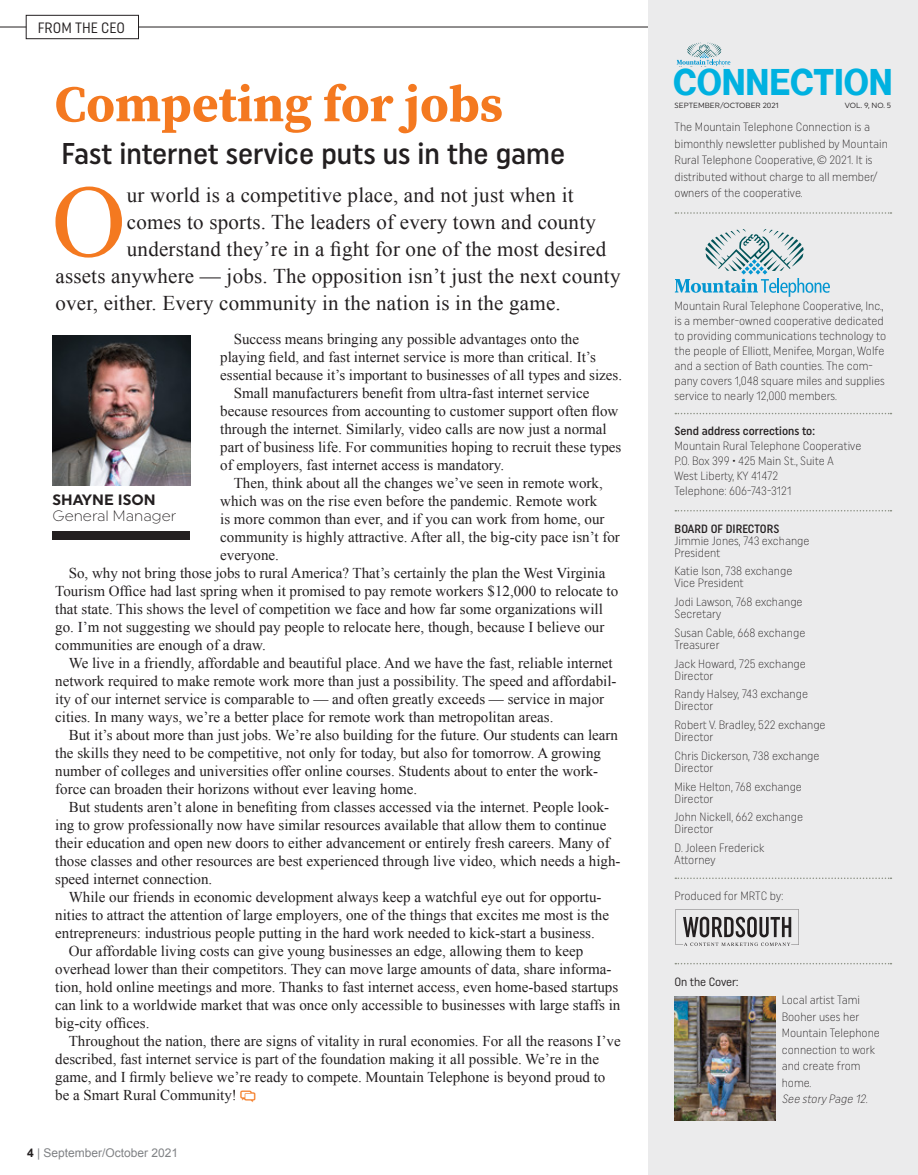
<style>
.page{position:relative;width:918px;height:1175px;background:#fff}
.page>*{position:absolute;margin:0;border:0;box-sizing:border-box;transform-origin:0 0}
.t1{font:102.6px "Times New Roman";color:#f47920}
.t2{font:700 51px "Source Serif Pro";color:#f47920}
.t3{font:36.15px "N Haas Grotesk DS Pro 75 Bd";letter-spacing:.015em;color:#00b1e0;scale:.9 1}
.t4{font:500 30px "Uniform Condensed";color:#231f20}
.t5{font:21px "Times New Roman";letter-spacing:.01em;color:#231f20}
.t6{font:15px "Times New Roman";color:#231f20}
.t7{font:300 15px "Uniform";color:#231f20}
.t8{font:15px "Uniform Condensed";color:#231f20}
.t9{font:700 15px "Uniform";color:#231f20}
.t10{font:300 12px/12px "Uniform Condensed";color:#231f20}
.t11{font:500 12px "Uniform Condensed";color:#231f20}
.t12{font:12px "Arial";color:#808285}
.t13{font:italic 300 12px "Uniform Condensed";color:#231f20}
.t14{font:12px "Uniform Condensed";letter-spacing:-.01em;color:#231f20}
.t15{font:7.5px "Uniform";color:#231f20}
.s1{font-weight:700;color:#231f20}
</style>
<div class="page">
<img style="left:52px;top:335px;width:138px;height:150px">
<div style="left:26px;top:15px;width:113px;height:24px;border:1px solid #231f20"></div>
<svg style="left:0;top:27px;width:26px;height:1px"></svg>
<hr style="left:139px;top:27px;width:510px;height:1px;background:#231f20">
<div style="left:648px;top:0;width:270px;height:1174px;background:#ebebec"></div>
<svg style="left:675px;top:212px;width:216px;height:2px"></svg>
<svg style="left:675px;top:413px;width:216px;height:1px"></svg>
<svg style="left:675px;top:877px;width:216px;height:2px"></svg>
<svg style="left:675px;top:963px;width:216px;height:1px"></svg>
<div style="left:52px;top:531px;width:138px;height:8px;background:#231f20"></div>
<svg style="left:675px;top:229px;width:155px;height:68px"></svg>
<svg style="left:675px;top:510px;width:216px;height:1px"></svg>
<svg style="left:675px;top:909px;width:124px;height:37px"></svg>
<img style="left:675px;top:996px;width:100px;height:124px">
<svg style="left:677px;top:43px;width:53px;height:23px"></svg>
<p class="t8" style="left:38px;top:19px;width:89px">FROM THE CEO</p>
<h2 class="t2" style="left:54px;top:69px;width:450px">Competing for jobs</h2>
<h3 class="t4" style="left:62px;top:135px;width:505px">Fast internet service puts us in the game</h3>
<h1 class="t1" style="left:52px;top:153px;width:76px">O</h1>
<h3 class="t5" style="left:127px;top:181px;width:448px">ur world is a competitive place, and not just when it</h3>
<h3 class="t5" style="left:127px;top:208px;width:470px">comes to sports. The leaders of every town and county</h3>
<h3 class="t5" style="left:127px;top:235px;width:481px">understand they’re in a fight for one of the most desired</h3>
<h3 class="t5" style="left:55px;top:262px;width:567px">assets anywhere — jobs. The opposition isn’t just the next county</h3>
<h3 class="t5" style="left:55px;top:289px;width:507px">over, either. Every community in the nation is in the game.</h3>
<p class="t6" style="left:234px;top:329px;width:347px">Success means bringing any possible advantages onto the</p>
<p class="t6" style="left:220px;top:347px;width:377px">playing field, and fast internet service is more than critical. It’s</p>
<p class="t6" style="left:220px;top:365px;width:404px">essential because it’s important to businesses of all types and sizes.</p>
<p class="t6" style="left:234px;top:383px;width:357px">Small manufacturers benefit from ultra-fast internet service</p>
<p class="t6" style="left:220px;top:401px;width:400px">because resources from accounting to customer support often flow</p>
<p class="t6" style="left:220px;top:419px;width:388px">through the internet. Similarly, video calls are now just a normal</p>
<p class="t6" style="left:220px;top:437px;width:403px">part of business life. For communities hoping to recruit these types</p>
<p class="t6" style="left:220px;top:455px;width:285px">of employers, fast internet access is mandatory.</p>
<p class="t6" style="left:234px;top:473px;width:371px">Then, think about all the changes we’ve seen in remote work,</p>
<p class="t6" style="left:220px;top:491px;width:378px">which was on the rise even before the pandemic. Remote work</p>
<p class="t6" style="left:220px;top:509px;width:386px">is more common than ever, and if you can work from home, our</p>
<p class="t6" style="left:220px;top:527px;width:401px">community is highly attractive. After all, the big-city pace isn’t for</p>
<p class="t6" style="left:220px;top:545px;width:60px">everyone.</p>
<p class="t6" style="left:69px;top:563px;width:538px">So, why not bring those jobs to rural America? That’s certainly the plan the West Virginia</p>
<p class="t6" style="left:55px;top:581px;width:565px">Tourism Office had last spring when it promised to pay remote workers $12,000 to relocate to</p>
<p class="t6" style="left:55px;top:599px;width:549px">that state. This shows the level of competition we face and how far some organizations will</p>
<p class="t6" style="left:55px;top:617px;width:551px">go. I’m not suggesting we should pay people to relocate here, though, because I believe our</p>
<p class="t6" style="left:55px;top:635px;width:212px">communities are enough of a draw.</p>
<p class="t6" style="left:69px;top:653px;width:546px">We live in a friendly, affordable and beautiful place. And we have the fast, reliable internet</p>
<p class="t6" style="left:55px;top:671px;width:563px">network required to make remote work more than just a possibility. The speed and affordabil-</p>
<p class="t6" style="left:55px;top:689px;width:551px">ity of our internet service is comparable to — and often greatly exceeds — service in major</p>
<p class="t6" style="left:55px;top:707px;width:500px">cities. In many ways, we’re a better place for remote work than metropolitan areas.</p>
<p class="t6" style="left:69px;top:725px;width:551px">But it’s about more than just jobs. We’re also building for the future. Our students can learn</p>
<p class="t6" style="left:55px;top:743px;width:547px">the skills they need to be competitive, not only for today, but also for tomorrow. A growing</p>
<p class="t6" style="left:55px;top:761px;width:544px">number of colleges and universities offer online courses. Students about to enter the work-</p>
<p class="t6" style="left:55px;top:779px;width:363px">force can broaden their horizons without ever leaving home.</p>
<p class="t6" style="left:69px;top:797px;width:542px">But students aren’t alone in benefiting from classes accessed via the internet. People look-</p>
<p class="t6" style="left:55px;top:815px;width:553px">ing to grow professionally now have similar resources available that allow them to continue</p>
<p class="t6" style="left:55px;top:833px;width:556px">their education and open new doors to either advancement or entirely fresh careers. Many of</p>
<p class="t6" style="left:55px;top:851px;width:567px">those classes and other resources are best experienced through live video, which needs a high-</p>
<p class="t6" style="left:55px;top:869px;width:159px">speed internet connection.</p>
<p class="t6" style="left:69px;top:887px;width:534px">While our friends in economic development always keep a watchful eye out for opportu-</p>
<p class="t6" style="left:55px;top:905px;width:555px">nities to attract the attention of large employers, one of the things that excites me most is the</p>
<p class="t6" style="left:55px;top:923px;width:541px">entrepreneurs: industrious people putting in the hard work needed to kick-start a business.</p>
<p class="t6" style="left:69px;top:941px;width:516px">Our affordable living costs can give young businesses an edge, allowing them to keep</p>
<p class="t6" style="left:55px;top:959px;width:558px">overhead lower than their competitors. They can move large amounts of data, share informa-</p>
<p class="t6" style="left:55px;top:977px;width:564px">tion, hold online meetings and more. Thanks to fast internet access, even home-based startups</p>
<p class="t6" style="left:55px;top:995px;width:567px">can link to a worldwide market that was once only accessible to businesses with large staffs in</p>
<p class="t6" style="left:55px;top:1013px;width:96px">big-city offices.</p>
<p class="t6" style="left:69px;top:1031px;width:554px">Throughout the nation, there are signs of vitality in rural economies. For all the reasons I’ve</p>
<p class="t6" style="left:55px;top:1049px;width:545px">described, fast internet service is part of the foundation making it all possible. We’re in the</p>
<p class="t6" style="left:55px;top:1067px;width:552px">game, and I firmly believe we’re ready to compete. Mountain Telephone is beyond proud to</p>
<p class="t6" style="left:55px;top:1085px;width:183px">be a Smart Rural Community!</p>
<p class="t9" style="left:52px;top:490px;width:105px">SHAYNE ISON</p>
<p class="t7" style="left:52px;top:507px;width:125px">General Manager</p>
<p class="t12" style="left:27px;top:1144px;width:153px"><span class="s1">4</span> | September/October 2021</p>
<h3 class="t3" style="left:674px;top:61px;width:245px">CONNECTION</h3>
<p class="t15" style="left:675px;top:101px;width:106px">SEPTEMBER/OCTOBER 2021</p>
<p class="t15" style="left:845px;top:101px;width:48px">VOL. 9, NO. 5</p>
<p class="t10" style="left:675px;top:119px;width:215px;line-height:16.5px">The Mountain Telephone Connection is a bimonthly newsletter published by Mountain Rural Telephone Cooperative, © 2021. It is distributed without charge to all member/ owners of the cooperative.</p>
<p class="t10" style="left:675px;top:298px;width:213px;line-height:15px">Mountain Rural Telephone Cooperative, Inc., is a member-owned cooperative dedicated to providing communications technology to the people of Elliott, Menifee, Morgan, Wolfe and a section of Bath counties. The com&shy;pany covers 1,048 square miles and supplies service to nearly 12,000 members.</p>
<p class="t11" style="left:675px;top:424px;width:142px">Send address corrections to:</p>
<p class="t10" style="left:675px;top:438px;width:188px;line-height:15px">Mountain Rural Telephone Cooperative<br>P.O. Box 399 • 425 Main St., Suite A<br>West Liberty, KY 41472<br>Telephone: 606-743-3121</p>
<p class="t11" style="left:675px;top:521px;width:106px">BOARD OF DIRECTORS</p>
<p class="t10" style="left:675px;top:534px;width:136px">Jimmie Jones, 743 exchange<br>President</p>
<p class="t10" style="left:675px;top:565px;width:119px">Katie Ison, 738 exchange<br>Vice President</p>
<p class="t10" style="left:675px;top:595px;width:130px">Jodi Lawson, 768 exchange<br>Secretary</p>
<p class="t10" style="left:675px;top:626px;width:132px">Susan Cable, 668 exchange<br>Treasurer</p>
<p class="t10" style="left:675px;top:657px;width:133px">Jack Howard, 725 exchange<br>Director</p>
<p class="t10" style="left:675px;top:688px;width:135px">Randy Halsey, 743 exchange<br>Director</p>
<p class="t10" style="left:675px;top:718px;width:153px">Robert V. Bradley, 522 exchange<br>Director</p>
<p class="t10" style="left:675px;top:749px;width:147px">Chris Dickerson, 738 exchange<br>Director</p>
<p class="t10" style="left:675px;top:780px;width:129px">Mike Helton, 768 exchange<br>Director</p>
<p class="t10" style="left:675px;top:811px;width:130px">John Nickell, 662 exchange<br>Director</p>
<p class="t10" style="left:675px;top:841px;width:91px">D. Joleen Frederick<br>Attorney</p>
<p class="t10" style="left:675px;top:889px;width:110px">Produced for MRTC by:</p>
<p class="t14" style="left:675px;top:974px;width:65px">On the Cover:</p>
<p class="t10" style="left:782px;top:991px;width:100px;line-height:16.5px">Local artist Tami<br>Booher uses her<br>Mountain Telephone connection to work and create from home.</p>
<p class="t13" style="left:782px;top:1091px;width:90px">See story Page 12.</p>
</div>
